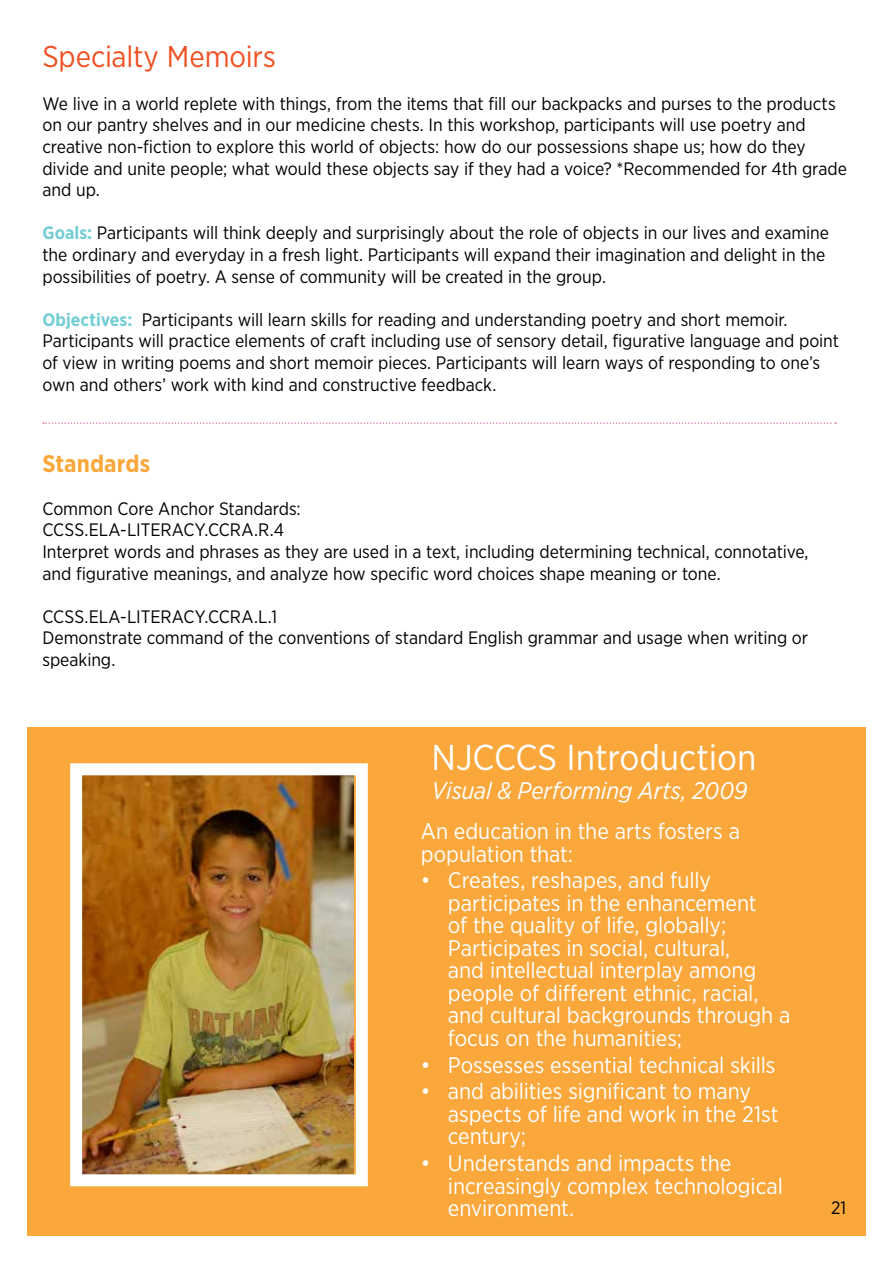
<style>
.page{position:relative;width:893px;height:1263px;background:#fff}
.page>*{position:absolute;margin:0;border:0;box-sizing:border-box;transform-origin:0 0}
.t1{font:36px "Gotham Narrow";color:#fff}
.t2{font:30px "Gotham Narrow";letter-spacing:-.005em;color:#f05123}
.t3{font:italic 24px "Gotham Narrow";letter-spacing:-.005em;color:#fff}
.t4{font:700 24px "Gotham Narrow";letter-spacing:.005em;color:#faa73b}
.t5{font:22.5px/22.5px "Gotham Narrow";letter-spacing:-.005em;color:#fff}
.t6{font:18px/21.6px "Gotham Narrow";letter-spacing:-.005em;color:#000}
.s1{font-weight:700;color:#74cdd4}
</style>
<div class="page">
<svg style="left:43px;top:422px;width:793px;height:2px"></svg>
<div style="left:27px;top:728px;width:839px;height:508px;background:#faa73b"></div>
<img style="left:83px;top:776px;width:270px;height:397px">
<div style="left:70px;top:763px;width:298px;height:423px;border:12px solid #fff"></div>
<h2 class="t2" style="left:42px;top:37px;width:235px">Specialty Memoirs</h2>
<p class="t6" style="left:42px;top:92px;width:806px">We live in a world replete with things, from the items that fill our backpacks and purses to the products on our pantry shelves and in our medicine chests. In this workshop, participants will use poetry and creative non-fiction to explore this world of objects: how do our possessions shape us; how do they divide and unite people; what would these objects say if they had a voice? *Recommended for 4th grade and up.</p>
<p class="t6" style="left:42px;top:222px;width:788px"><span class="s1">Goals:</span> Participants will think deeply and surprisingly about the role of objects in our lives and examine the ordinary and everyday in a fresh light. Participants will expand their imagination and delight in the possibilities of poetry. A sense of community will be created in the group.</p>
<p class="t6" style="left:42px;top:308px;width:798px"><span class="s1">Objectives:</span> Participants will learn skills for reading and understanding poetry and short memoir.<br>Participants will practice elements of craft including use of sensory detail, figurative language and point of view in writing poems and short memoir pieces. Participants will learn ways of responding to one’s own and others’ work with kind and constructive feedback.</p>
<h3 class="t4" style="left:42px;top:448px;width:109px">Standards</h3>
<p class="t6" style="left:42px;top:497px;width:768px">Common Core Anchor Standards:<br>CCSS.ELA-LITERACY.CCRA.R.4<br>Interpret words and phrases as they are used in a text, including determining technical, connotative, and figurative meanings, and analyze how specific word choices shape meaning or tone.</p>
<p class="t6" style="left:42px;top:605px;width:767px">CCSS.ELA-LITERACY.CCRA.L.1<br>Demonstrate command of the conventions of standard English grammar and usage when writing or speaking.</p>
<h1 class="t1" style="left:432px;top:735px;width:326px">NJCCCS Introduction</h1>
<h3 class="t3" style="left:432px;top:776px;width:317px">Visual &amp; Performing Arts, 2009</h3>
<p class="t5" style="left:421px;top:819px;width:321px">An education in the arts fosters a population that:</p>
<p class="t5" style="left:448px;top:869px;width:344px;text-indent:-27px">• Creates, reshapes, and fully participates in the enhancement<br>of the quality of life, globally;<br>Participates in social, cultural,<br>and intellectual interplay among people of different ethnic, racial, and cultural backgrounds through a focus on the humanities;</p>
<p class="t5" style="left:421px;top:1053px;width:356px">• Possesses essential technical skills</p>
<p class="t5" style="left:448px;top:1080px;width:332px;text-indent:-27px">• and abilities significant to many aspects of life and work in the 21st century;</p>
<p class="t5" style="left:448px;top:1151px;width:336px;text-indent:-27px">• Understands and impacts the increasingly complex technological environment.</p>
<p class="t6" style="left:831px;top:1196px;width:17px">21</p>
</div>
